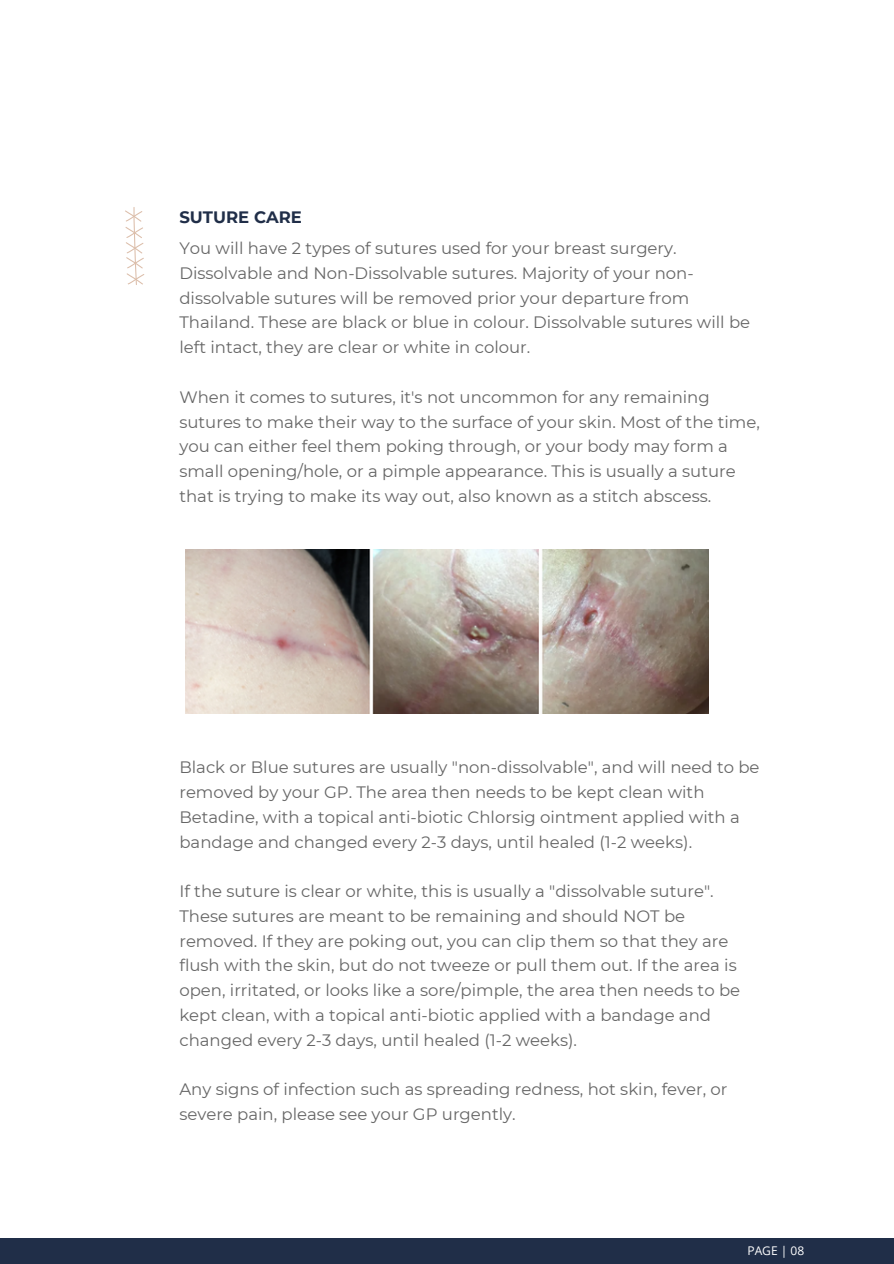
<style>
.page{position:relative;width:894px;height:1264px;background:#fff}
.page>*{position:absolute;margin:0;border:0;box-sizing:border-box;transform-origin:0 0}
.t1{font:16.5px/24.8px "Montserrat";color:#666}
.t2{font:700 16.5px "Montserrat";color:#202e48}
.t3{font:12px "Open Sans";color:#fff}
</style>
<div class="page">
<div style="left:0;top:1238px;width:893px;height:25px;background:#202e48"></div>
<svg style="left:125px;top:207px;width:20px;height:78px"></svg>
<img style="left:186px;top:549px;width:522px;height:164px">
<p class="t2" style="left:179px;top:206px;width:124px">SUTURE CARE</p>
<p class="t1" style="left:179px;top:236px;width:572px">You will have 2 types of sutures used for your breast surgery.<br>Dissolvable and Non-Dissolvable sutures. Majority of your non&shy;dissolvable sutures will be removed prior your departure from Thailand. These are black or blue in colour. Dissolvable sutures will be left intact, they are clear or white in colour.</p>
<h1 class="t1" style="left:179px;top:384px;width:582px">When it comes to sutures, it's not uncommon for any remaining sutures to make their way to the surface of your skin. Most of the time, you can either feel them poking through, or your body may form a small opening/hole, or a pimple appearance. This is usually a suture that is trying to make its way out, also known as a stitch abscess.</h1>
<h2 class="t1" style="left:179px;top:755px;width:581px">Black or Blue sutures are usually "non-dissolvable", and will need to be removed by your GP. The area then needs to be kept clean with Betadine, with a topical anti-biotic Chlorsig ointment applied with a bandage and changed every 2-3 days, until healed (1-2 weeks).</h2>
<h2 class="t1" style="left:179px;top:878px;width:562px">If the suture is clear or white, this is usually a "dissolvable suture".<br>These sutures are meant to be remaining and should NOT be removed. If they are poking out, you can clip them so that they are flush with the skin, but do not tweeze or pull them out. If the area is open, irritated, or looks like a sore/pimple, the area then needs to be kept clean, with a topical anti-biotic applied with a bandage and changed every 2-3 days, until healed (1-2 weeks).</h2>
<h2 class="t1" style="left:179px;top:1076px;width:549px">Any signs of infection such as spreading redness, hot skin, fever, or severe pain, please see your GP urgently.</h2>
<h2 class="t3" style="left:747px;top:1241px;width:58px">PAGE | 08</h2>
</div>
